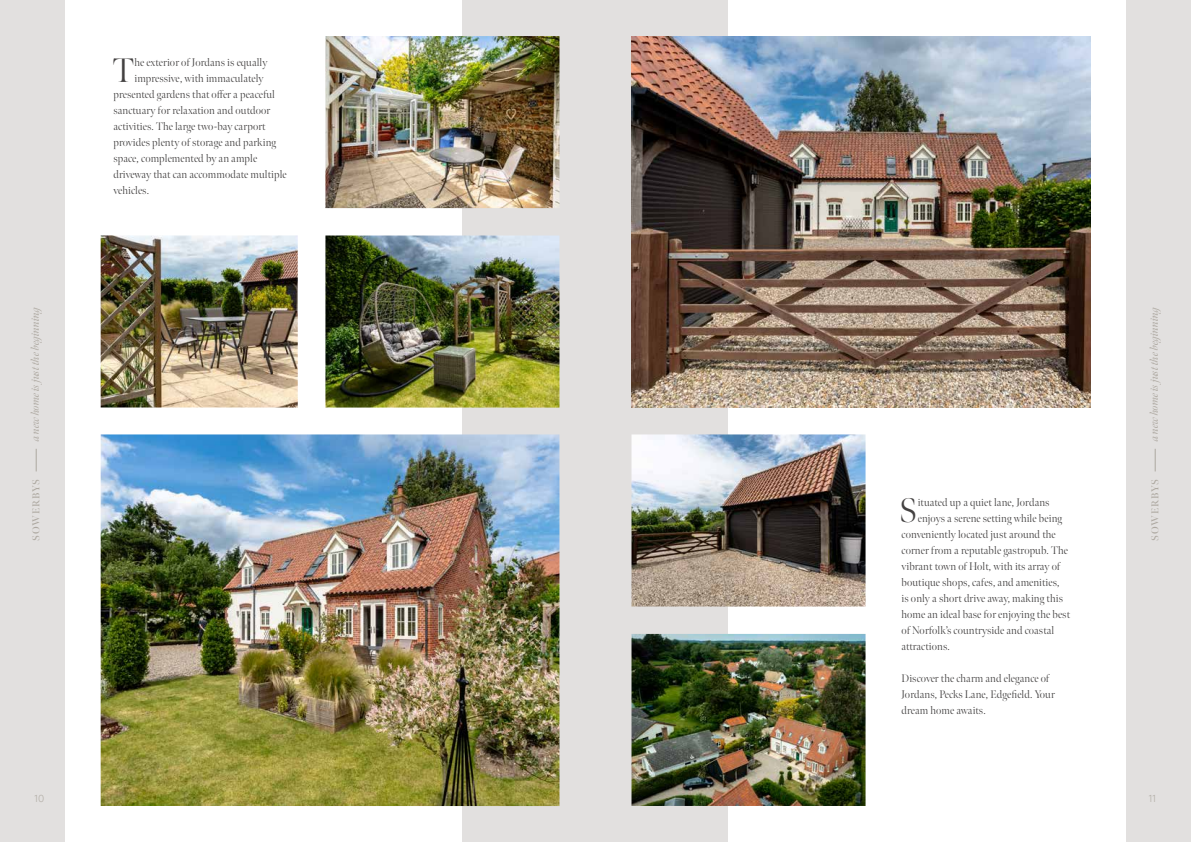
<style>
.page{position:relative;width:1191px;height:842px;background:#fff}
.page>*{position:absolute;margin:0;border:0;box-sizing:border-box;transform-origin:0 0}
.t1{font:300 34px "Meno Banner";color:#434141}
.t2{font:300 11px/16px "Meno Banner";letter-spacing:.01em;color:#434141}
.t3{font:italic 11px "Meno Banner";letter-spacing:-.01em;color:#ada8a0}
.t4{font:600 10px "Meno Banner";letter-spacing:.08em;color:#ada8a0}
.t5{font:300 10px "Quasimoda";color:#ada8a0}
</style>
<div class="page">
<div style="left:0;top:0;width:595px;height:842px;background:#e2e0df"></div>
<div style="left:595px;top:0;width:596px;height:842px;background:#e2e0df"></div>
<svg style="left:36px;top:449px;width:1px;height:22px"></svg>
<svg style="left:1155px;top:449px;width:1px;height:22px"></svg>
<div style="left:728px;top:0;width:397px;height:842px;background:#fff"></div>
<div style="left:65px;top:0;width:396px;height:842px;background:#fff"></div>
<img style="left:631px;top:36px;width:459px;height:372px">
<img style="left:631px;top:434px;width:234px;height:172px">
<img style="left:631px;top:634px;width:234px;height:172px">
<img style="left:101px;top:434px;width:458px;height:372px">
<img style="left:325px;top:36px;width:234px;height:172px">
<img style="left:325px;top:235px;width:234px;height:173px">
<img style="left:101px;top:235px;width:197px;height:172px">
<h1 class="t1" style="left:113px;top:50px;width:23px">T</h1>
<p class="t2" style="left:134px;top:55px;width:134px">he exterior of Jordans is equally</p>
<p class="t2" style="left:134px;top:71px;width:131px">impressive, with immaculately</p>
<p class="t2" style="left:113px;top:87px;width:163px">presented gardens that offer a peaceful</p>
<p class="t2" style="left:113px;top:103px;width:158px">sanctuary for relaxation and outdoor</p>
<p class="t2" style="left:113px;top:119px;width:154px">activities. The large two-bay carport</p>
<p class="t2" style="left:113px;top:135px;width:164px">provides plenty of storage and parking</p>
<p class="t2" style="left:113px;top:151px;width:145px">space, complemented by an ample</p>
<p class="t2" style="left:113px;top:167px;width:175px">driveway that can accommodate multiple</p>
<p class="t2" style="left:113px;top:183px;width:37px">vehicles.</p>
<p class="t3" style="left:29px;top:441px;width:138px;rotate:-90deg">a new home is just the beginning</p>
<p class="t3" style="left:1147px;top:441px;width:138px;rotate:-90deg">a new home is just the beginning</p>
<p class="t4" style="left:30px;top:541px;width:63px;rotate:-90deg">SOWERBYS</p>
<p class="t4" style="left:1149px;top:541px;width:63px;rotate:-90deg">SOWERBYS</p>
<h1 class="t1" style="left:899px;top:490px;width:20px">S</h1>
<p class="t2" style="left:917px;top:494px;width:133px">ituated up a quiet lane, Jordans</p>
<p class="t2" style="left:917px;top:510px;width:146px">enjoys a serene setting while being</p>
<p class="t2" style="left:901px;top:526px;width:156px">conveniently located just around the</p>
<p class="t2" style="left:901px;top:542px;width:168px">corner from a reputable gastropub. The</p>
<p class="t2" style="left:901px;top:558px;width:160px">vibrant town of Holt, with its array of</p>
<p class="t2" style="left:901px;top:574px;width:159px">boutique shops, cafes, and amenities,</p>
<p class="t2" style="left:901px;top:590px;width:163px">is only a short drive away, making this</p>
<p class="t2" style="left:901px;top:606px;width:170px">home an ideal base for enjoying the best</p>
<p class="t2" style="left:901px;top:622px;width:154px">of Norfolk’s countryside and coastal</p>
<p class="t2" style="left:901px;top:638px;width:50px">attractions.</p>
<p class="t2" style="left:901px;top:670px;width:155px">Discover the charm and elegance of<br>Jordans, Pecks Lane, Edgefield. Your dream home awaits.</p>
<p class="t5" style="left:35px;top:791px;width:11px">10</p>
<p class="t5" style="left:1148px;top:791px;width:9px">11</p>
</div>
